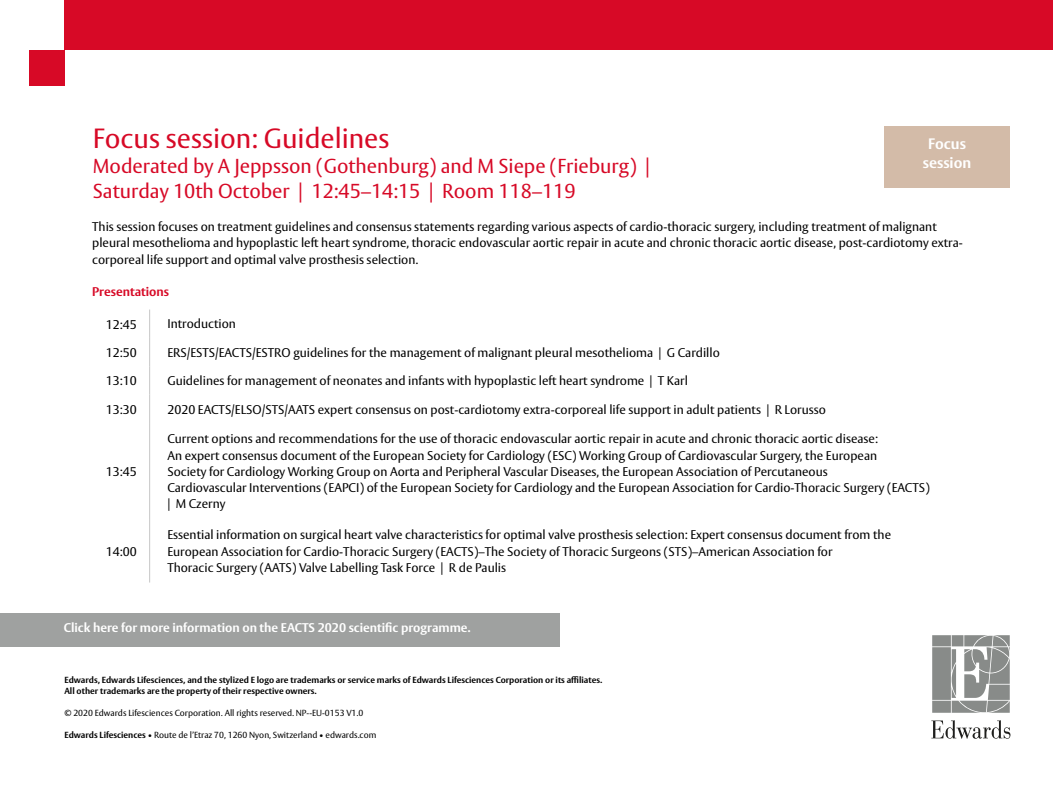
<style>
.page{position:relative;width:1053px;height:798px;background:#fff}
.page>*{position:absolute;margin:0;border:0;box-sizing:border-box;transform-origin:0 0}
.t1{font:27.5px "Vesta Pro";color:#d70926}
.t2{font:20px/25px "Vesta Pro";color:#d70926}
.t3{font:700 15px/18.8px "Vesta Pro";color:#fff;text-align:center}
.t4{font:12.5px/16.2px "Vesta Pro";color:#000}
.t5{font:700 12.5px "Vesta Pro";color:#fff}
.t6{font:700 12.5px "Vesta Pro";color:#d70926}
.t7{font:700 8.75px/11.2px "Vesta Pro";color:#000}
.t8{font:8.75px "Vesta Pro";color:#000}
.s1{font-weight:700}
</style>
<div class="page">
<svg style="left:149px;top:309px;width:1px;height:114px"></svg>
<hr style="left:149px;top:423px;width:1px;height:96px;background:#c6c6c6">
<hr style="left:149px;top:519px;width:1px;height:63px;background:#c6c6c6">
<svg style="left:932px;top:635px;width:77px;height:77px;background:#a0a2a1"></svg>
<svg style="left:931px;top:720px;width:79px;height:18px"></svg>
<div style="left:0;top:613px;width:559px;height:33px;background:#9fa1a0"></div>
<div style="left:29px;top:50px;width:35px;height:36px;background:#d70926"></div>
<div style="left:64px;top:0;width:988px;height:50px;background:#d70926"></div>
<div style="left:884px;top:127px;width:125px;height:61px;background:#d3bba8"></div>
<h1 class="t1" style="left:93px;top:122px;width:298px">Focus session: Guidelines</h1>
<h2 class="t2" style="left:93px;top:153px;width:558px">Moderated by A Jeppsson (Gothenburg) and M Siepe (Frieburg) |<br>Saturday 10th October | 12:45–14:15 | Room 118–119</h2>
<p class="t4" style="left:92px;top:218px;width:872px">This session focuses on treatment guidelines and consensus statements regarding various aspects of cardio-thoracic surgery, including treatment of malignant pleural mesothelioma and hypoplastic left heart syndrome, thoracic endovascular aortic repair in acute and chronic thoracic aortic disease, post-cardiotomy extra&shy;corporeal life support and optimal valve prosthesis selection.</p>
<p class="t6" style="left:92px;top:283px;width:78px">Presentations</p>
<p class="t4" style="left:106px;top:316px;width:32px">12:45</p>
<p class="t4" style="left:167px;top:315px;width:70px">Introduction</p>
<p class="t4" style="left:106px;top:344px;width:32px">12:50</p>
<p class="t4" style="left:167px;top:344px;width:554px">ERS/ESTS/EACTS/ESTRO guidelines for the management of malignant pleural mesothelioma | G Cardillo</p>
<p class="t4" style="left:106px;top:372px;width:32px">13:10</p>
<p class="t4" style="left:167px;top:372px;width:522px">Guidelines for management of neonates and infants with hypoplastic left heart syndrome | T Karl</p>
<p class="t4" style="left:106px;top:401px;width:32px">13:30</p>
<p class="t4" style="left:167px;top:401px;width:660px">2020 EACTS/ELSO/STS/AATS expert consensus on post-cardiotomy extra-corporeal life support in adult patients | R Lorusso</p>
<p class="t3" style="left:922px;top:134px;width:50px">Focus session</p>
<p class="t4" style="left:106px;top:463px;width:32px">13:45</p>
<p class="t4" style="left:106px;top:542px;width:32px">14:00</p>
<p class="t4" style="left:167px;top:430px;width:763px">Current options and recommendations for the use of thoracic endovascular aortic repair in acute and chronic thoracic aortic disease:<br>An expert consensus document of the European Society for Cardiology (ESC) Working Group of Cardiovascular Surgery, the European<br>Society for Cardiology Working Group on Aorta and Peripheral Vascular Diseases, the European Association of Percutaneous<br>Cardiovascular Interventions (EAPCI) of the European Society for Cardiology and the European Association for Cardio-Thoracic Surgery (EACTS) | M Czerny</p>
<p class="t4" style="left:167px;top:526px;width:725px">Essential information on surgical heart valve characteristics for optimal valve prosthesis selection: Expert consensus document from the<br>European Association for Cardio-Thoracic Surgery (EACTS)–The Society of Thoracic Surgeons (STS)–American Association for<br>Thoracic Surgery (AATS) Valve Labelling Task Force | R de Paulis</p>
<p class="t5" style="left:64px;top:619px;width:408px">Click here for more information on the EACTS 2020 scientific programme.</p>
<p class="t7" style="left:64px;top:673px;width:539px">Edwards, Edwards Lifesciences, and the stylized E logo are trademarks or service marks of Edwards Lifesciences Corporation or its affiliates.<br>All other trademarks are the property of their respective owners.</p>
<p class="t8" style="left:64px;top:707px;width:300px">© 2020 Edwards Lifesciences Corporation. All rights reserved. NP--EU-0153 V1.0</p>
<p class="t8" style="left:64px;top:729px;width:313px"><span class="s1">Edwards Lifesciences</span> • Route de l’Etraz 70, 1260 Nyon, Switzerland • edwards.com</p>
</div>
